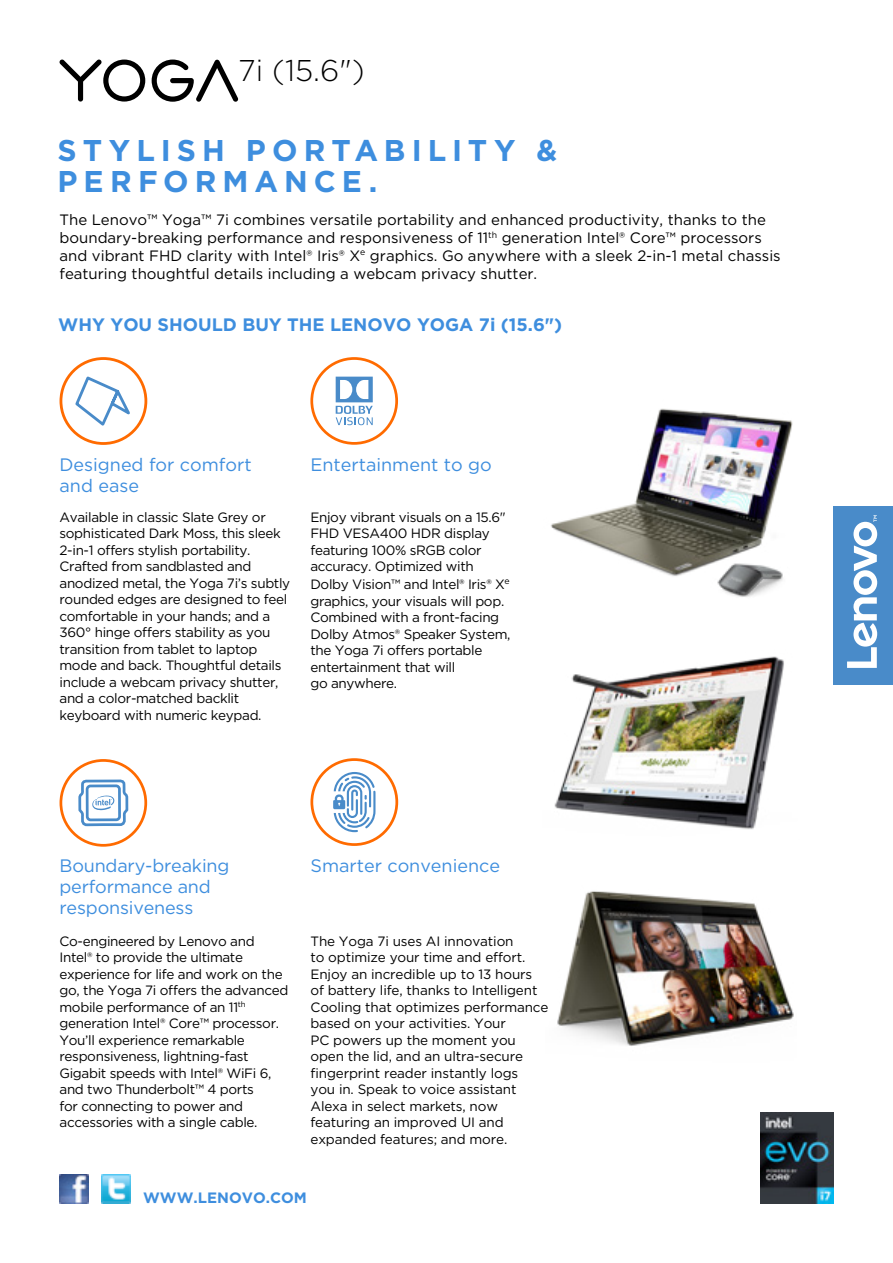
<style>
.page{position:relative;width:893px;height:1263px;background:#fff}
.page>*{position:absolute;margin:0;border:0;box-sizing:border-box;transform-origin:0 0}
.t1{font:700 30px/31.5px "Gotham";letter-spacing:.2em;color:#3e8ede}
.t2{font:300 30px "Gotham";color:#000}
.t3{font:18px/21px "Gotham";color:#3e8ede}
.t4{font:700 18px "Gotham";color:#3e8ede}
.t5{font:15px/18px "Gotham";color:#000}
.t6{font:700 15px "Gotham";color:#3e8ede}
.t7{font:13.5px/16.5px "Gotham";letter-spacing:-.025em;color:#000}
</style>
<div class="page">
<img style="left:551px;top:408px;width:242px;height:189px">
<img style="left:554px;top:656px;width:230px;height:174px">
<img style="left:557px;top:891px;width:237px;height:155px">
<img style="left:60px;top:1175px;width:16px;height:28px">
<div style="left:833px;top:506px;width:60px;height:178px;background:#498bc9"></div>
<svg style="left:847px;top:515px;width:30px;height:153px"></svg>
<svg style="left:59px;top:60px;width:86px;height:41px"></svg>
<svg style="left:152px;top:60px;width:86px;height:42px"></svg>
<div style="left:59px;top:759px;width:88px;height:88px;border:3px solid #ff6b00;border-radius:50%"></div>
<svg style="left:76px;top:59px;width:55px;height:1145px"></svg>
<svg style="left:92px;top:794px;width:23px;height:17px"></svg>
<div style="left:310px;top:357px;width:88px;height:88px;border:3px solid #ff6b00;border-radius:50%"></div>
<svg style="left:336px;top:377px;width:37px;height:48px"></svg>
<svg style="left:333px;top:772px;width:42px;height:60px"></svg>
<div style="left:310px;top:758px;width:88px;height:88px;border:3px solid #ff6b00;border-radius:50%"></div>
<div style="left:60px;top:357px;width:87px;height:88px;border:3px solid #ff6b00;border-radius:50%"></div>
<svg style="left:73px;top:374px;width:58px;height:55px"></svg>
<img style="left:761px;top:1112px;width:72px;height:91px">
<h1 class="t2" style="left:238px;top:51px;width:128px">7i (15.6")</h1>
<h1 class="t1" style="left:58px;top:134px;width:501px">STYLISH PORTABILITY &amp;<br>PERFORMANCE.</h1>
<p class="t5" style="left:60px;top:211px;width:723px">The Lenovo™ Yoga™ 7i combines versatile portability and enhanced productivity, thanks to the boundary-breaking performance and responsiveness of 11<sup>th</sup> generation Intel® Core™ processors and vibrant FHD clarity with Intel® Iris® X<sup>e</sup> graphics. Go anywhere with a sleek 2-in-1 metal chassis featuring thoughtful details including a webcam privacy shutter.</p>
<h2 class="t4" style="left:58px;top:312px;width:505px">WHY YOU SHOULD BUY THE LENOVO YOGA 7i (15.6")</h2>
<h2 class="t3" style="left:60px;top:454px;width:194px">Designed for comfort and ease</h2>
<p class="t7" style="left:60px;top:509px;width:232px">Available in classic Slate Grey or sophisticated Dark Moss, this sleek 2-in-1 offers stylish portability.<br>Crafted from sandblasted and anodized metal, the Yoga 7i’s subtly rounded edges are designed to feel comfortable in your hands; and a 360° hinge offers stability as you transition from tablet to laptop mode and back. Thoughtful details include a webcam privacy shutter, and a color-matched backlit keyboard with numeric keypad.</p>
<h2 class="t3" style="left:310px;top:454px;width:183px">Entertainment to go</h2>
<p class="t7" style="left:310px;top:509px;width:197px">Enjoy vibrant visuals on a 15.6"<br>FHD VESA400 HDR display featuring 100% sRGB color accuracy. Optimized with</p>
<p class="t7" style="left:310px;top:576px;width:202px">Dolby Vision™ and Intel® Iris® X<sup>e </sup>graphics, your visuals will pop.<br>Combined with a front-facing<br>Dolby Atmos® Speaker System, the Yoga 7i offers portable entertainment that will<br>go anywhere.</p>
<h2 class="t3" style="left:60px;top:855px;width:171px">Boundary-breaking performance and responsiveness</h2>
<h2 class="t3" style="left:310px;top:855px;width:191px">Smarter convenience</h2>
<p class="t7" style="left:60px;top:932px;width:230px">Co-engineered by Lenovo and<br>Intel® to provide the ultimate experience for life and work on the go, the Yoga 7i offers the advanced mobile performance of an 11<sup>th </sup>generation Intel® Core™ processor.<br>You’ll experience remarkable responsiveness, lightning-fast<br>Gigabit speeds with Intel® WiFi 6, and two Thunderbolt™ 4 ports<br>for connecting to power and accessories with a single cable.</p>
<p class="t7" style="left:310px;top:932px;width:240px">The Yoga 7i uses AI innovation<br>to optimize your time and effort.<br>Enjoy an incredible up to 13 hours of battery life, thanks to Intelligent<br>Cooling that optimizes performance based on your activities. Your<br>PC powers up the moment you open the lid, and an ultra-secure fingerprint reader instantly logs<br>you in. Speak to voice assistant<br>Alexa in select markets, now featuring an improved UI and expanded features; and more.</p>
<p class="t6" style="left:143px;top:1188px;width:165px">WWW.LENOVO.COM</p>
</div>
